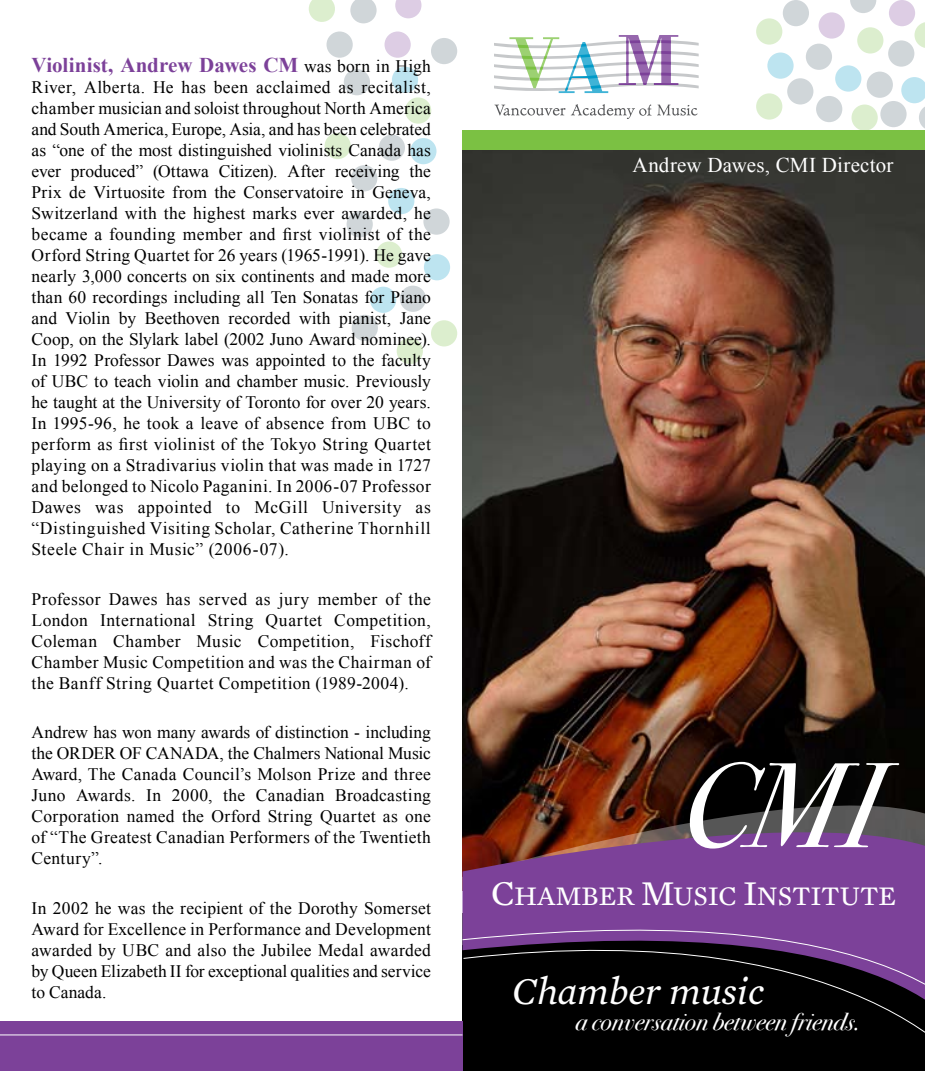
<style>
.page{position:relative;width:925px;height:1071px;background:#fff}
.page>*{position:absolute;margin:0;border:0;box-sizing:border-box;transform-origin:0 0}
.t1{font:120.92px "Bodoni Svty Two ITCTT Book Ita";color:#fff}
.t2{font:italic 38.5px "Mercury Text G2";color:#fff}
.t3{font:27.3px "Mercury Text G2";color:#fff}
.t4{font:24.5px "Bodoni Svty Two ITCTT Book Ita";color:#fff}
.t5{font:700 21px "Times New Roman";letter-spacing:-.005em;color:#7c4199}
.t6{font:21px "Times New Roman";letter-spacing:.01em;color:#fff}
.t7{font:17.5px/21px "Times New Roman";letter-spacing:.02em;color:#000;text-align:justify}
.s1{font-weight:400;font-size:17.5px;color:#000}
.s2{font-size:35.52px}
</style>
<div class="page">
<div style="left:392px;top:67px;width:26px;height:26px;background:#bde4f0;border-radius:50%"></div>
<div style="left:410px;top:138px;width:26px;height:26px;background:#bde4f0;border-radius:50%"></div>
<div style="left:424px;top:254px;width:26px;height:26px;background:#bde4f0;border-radius:50%"></div>
<div style="left:370px;top:287px;width:26px;height:26px;background:#bde4f0;border-radius:50%"></div>
<div style="left:431px;top:38px;width:26px;height:26px;background:#d0d6d9;border-radius:50%"></div>
<div style="left:388px;top:188px;width:26px;height:26px;background:#bde4f0;border-radius:50%"></div>
<div style="left:384px;top:32px;width:27px;height:26px;background:#ddcde4;border-radius:50%"></div>
<div style="left:405px;top:97px;width:26px;height:27px;background:#dceece;border-radius:50%"></div>
<div style="left:376px;top:242px;width:26px;height:26px;background:#dceece;border-radius:50%"></div>
<div style="left:431px;top:320px;width:26px;height:26px;background:#dceece;border-radius:50%"></div>
<div style="left:324px;top:133px;width:27px;height:26px;background:#dceece;border-radius:50%"></div>
<svg style="left:309px;top:0;width:26px;height:22px"></svg>
<div style="left:397px;top:338px;width:26px;height:26px;background:#dceece;border-radius:50%"></div>
<div style="left:346px;top:211px;width:27px;height:26px;background:#d0d6d9;border-radius:50%"></div>
<div style="left:344px;top:69px;width:26px;height:26px;background:#d0d6d9;border-radius:50%"></div>
<div style="left:423px;top:208px;width:27px;height:27px;background:#d0d6d9;border-radius:50%"></div>
<div style="left:351px;top:165px;width:26px;height:26px;background:#d0d6d9;border-radius:50%"></div>
<div style="left:400px;top:286px;width:26px;height:26px;background:#d0d6d9;border-radius:50%"></div>
<div style="left:379px;top:135px;width:26px;height:26px;background:#d0d6d9;border-radius:50%"></div>
<svg style="left:350px;top:0;width:27px;height:23px"></svg>
<div style="left:352px;top:315px;width:26px;height:26px;background:#d0d6d9;border-radius:50%"></div>
<div style="left:326px;top:32px;width:27px;height:26px;background:#d0d6d9;border-radius:50%"></div>
<svg style="left:395px;top:0;width:26px;height:18px"></svg>
<img style="left:462px;top:150px;width:463px;height:620px">
<svg style="left:494px;top:105px;width:71px;height:11px"></svg>
<svg style="left:657px;top:105px;width:40px;height:11px"></svg>
<svg style="left:571px;top:104px;width:80px;height:15px"></svg>
<svg style="left:494px;top:35px;width:205px;height:59px"></svg>
<svg style="left:462px;top:770px;width:463px;height:121px;background:#592f4b"></svg>
<div style="left:462px;top:130px;width:463px;height:20px;background:#7bc143"></div>
<div style="left:0;top:1022px;width:462px;height:49px;background:#7c4199"></div>
<div style="left:461px;top:891px;width:464px;height:144px;background:#7c4199"></div>
<svg style="left:462px;top:911px;width:463px;height:160px;background:#221329"></svg>
<svg style="left:767px;top:52px;width:27px;height:27px"></svg>
<div style="left:880px;top:101px;width:26px;height:26px;background:#d0d6d9;border-radius:50%"></div>
<div style="left:835px;top:65px;width:26px;height:27px;background:#bde4f0;border-radius:50%"></div>
<svg style="left:818px;top:12px;width:27px;height:27px"></svg>
<div style="left:756px;top:18px;width:26px;height:27px;background:#dceece;border-radius:50%"></div>
<svg style="left:914px;top:22px;width:11px;height:26px"></svg>
<div style="left:756px;top:93px;width:26px;height:27px;background:#dceece;border-radius:50%"></div>
<div style="left:857px;top:27px;width:26px;height:27px;background:#dceece;border-radius:50%"></div>
<div style="left:851px;top:105px;width:27px;height:26px;background:#dceece;border-radius:50%"></div>
<div style="left:888px;top:40px;width:26px;height:27px;background:#d0d6d9;border-radius:50%"></div>
<div style="left:787px;top:78px;width:26px;height:27px;background:#d0d6d9;border-radius:50%"></div>
<div style="left:783px;top:0;width:26px;height:26px;background:#d0d6d9;border-radius:50%"></div>
<div style="left:806px;top:44px;width:26px;height:26px;background:#d0d6d9;border-radius:50%"></div>
<div style="left:816px;top:96px;width:26px;height:26px;background:#d0d6d9;border-radius:50%"></div>
<div style="left:867px;top:72px;width:26px;height:26px;background:#d0d6d9;border-radius:50%"></div>
<svg style="left:901px;top:77px;width:24px;height:52px"></svg>
<svg style="left:850px;top:0;width:26px;height:13px"></svg>
<div style="left:889px;top:0;width:26px;height:26px;background:#ddcde4;border-radius:50%"></div>
<hr style="left:0;top:1035px;width:462px;height:1px;background:#fff">
<p class="t5" style="left:32px;top:50px;width:401px">Violinist, Andrew Dawes CM <span class="s1">was born in High</span></p>
<p class="t7" style="left:31px;top:76px;width:401px">River, Alberta. He has been acclaimed as recitalist, chamber musician and soloist throughout North America and South America, Europe, Asia, and has been celebrated as “one of the most distinguished violinists Canada has ever produced” (Ottawa Citizen). After receiving the Prix de Virtuosite from the Conservatoire in Geneva, Switzerland with the highest marks ever awarded, he became a founding member and first violinist of the Orford String Quartet for 26 years (1965-1991). He gave nearly 3,000 concerts on six continents and made more than 60 recordings including all Ten Sonatas for Piano and Violin by Beethoven recorded with pianist, Jane Coop, on the Slylark label (2002 Juno Award nominee).<br>In 1992 Professor Dawes was appointed to the faculty of UBC to teach violin and chamber music. Previously he taught at the University of Toronto for over 20 years.<br>In 1995-96, he took a leave of absence from UBC to perform as first violinist of the Tokyo String Quartet playing on a Stradivarius violin that was made in 1727 and belonged to Nicolo Paganini. In 2006-07 Professor Dawes was appointed to McGill University as “Distinguished Visiting Scholar, Catherine Thornhill Steele Chair in Music” (2006-07).</p>
<p class="t7" style="left:31px;top:588px;width:401px">Professor Dawes has served as jury member of the London International String Quartet Competition, Coleman Chamber Music Competition, Fischoff Chamber Music Competition and was the Chairman of the Banff String Quartet Competition (1989-2004).</p>
<p class="t7" style="left:31px;top:721px;width:401px">Andrew has won many awards of distinction - including the ORDER OF CANADA, the Chalmers National Music Award, The Canada Council’s Molson Prize and three Juno Awards. In 2000, the Canadian Broadcasting Corporation named the Orford String Quartet as one of “The Greatest Canadian Performers of the Twentieth Century”.</p>
<p class="t7" style="left:31px;top:897px;width:401px">In 2002 he was the recipient of the Dorothy Somerset Award for Excellence in Performance and Development awarded by UBC and also the Jubilee Medal awarded by Queen Elizabeth II for exceptional qualities and service to Canada.</p>
<p class="t6" style="left:632px;top:151px;width:262px">Andrew Dawes, CMI Director</p>
<h1 class="t1" style="left:682px;top:701px;width:199px">CMI</h1>
<h3 class="t3" style="left:491px;top:880px;width:407px"><span class="s2">C</span>HAMBER <span class="s2">M</span>USIC <span class="s2">I</span>NSTITUTE</h3>
<h2 class="t2" style="left:512px;top:969px;width:254px">Chamber music</h2>
<h3 class="t4" style="left:575px;top:1000px;width:286px">a conversation between friends.</h3>
</div>
